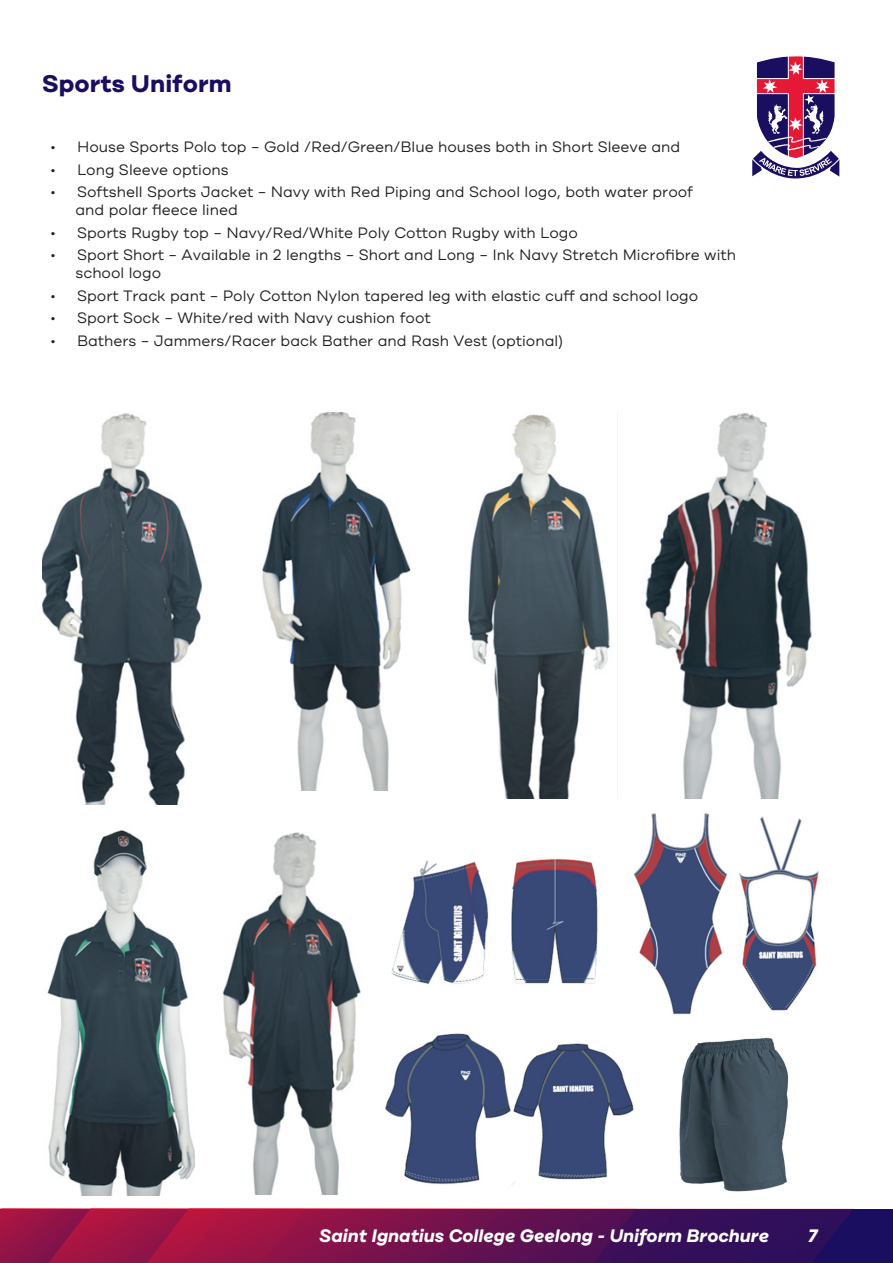
<style>
.page{position:relative;width:893px;height:1263px;background:#fff}
.page>*{position:absolute;margin:0;border:0;box-sizing:border-box;transform-origin:0 0}
.t1{font:700 24px "Cardium A";color:#1a0e60}
.t2{font:italic 700 18px "Cardium A";color:#fff}
.t3{font:15px/18px "Cardium A";color:#231f20}
</style>
<div class="page">
<svg style="left:664px;top:1209px;width:226px;height:54px;background:#2b0e5b"></svg>
<svg style="left:0;top:1209px;width:664px;height:54px;background:#80124a"></svg>
<svg style="left:752px;top:56px;width:88px;height:123px"></svg>
<img style="left:43px;top:413px;width:158px;height:391px">
<img style="left:646px;top:412px;width:166px;height:386px">
<img style="left:262px;top:412px;width:149px;height:378px">
<img style="left:47px;top:830px;width:148px;height:365px">
<img style="left:468px;top:414px;width:142px;height:384px">
<img style="left:222px;top:832px;width:139px;height:363px">
<img style="left:391px;top:859px;width:207px;height:125px">
<img style="left:633px;top:813px;width:186px;height:202px">
<img style="left:385px;top:1033px;width:249px;height:153px">
<img style="left:679px;top:1037px;width:110px;height:155px">
<p class="t1" style="left:42px;top:68px;width:191px">Sports Uniform</p>
<p class="t3" style="left:50px;top:138px;width:632px">• House Sports Polo top – Gold /Red/Green/Blue houses both in Short Sleeve and</p>
<p class="t3" style="left:50px;top:160px;width:180px">• Long Sleeve options</p>
<p class="t3" style="left:76px;top:183px;width:619px;text-indent:-26px">• Softshell Sports Jacket – Navy with Red Piping and School logo, both water proof and polar fleece lined</p>
<p class="t3" style="left:50px;top:223px;width:529px">• Sports Rugby top – Navy/Red/White Poly Cotton Rugby with Logo</p>
<p class="t3" style="left:76px;top:246px;width:662px;text-indent:-26px">• Sport Short – Available in 2 lengths – Short and Long – Ink Navy Stretch Microfibre with school logo</p>
<p class="t3" style="left:50px;top:286px;width:650px">• Sport Track pant – Poly Cotton Nylon tapered leg with elastic cuff and school logo</p>
<p class="t3" style="left:50px;top:309px;width:382px">• Sport Sock – White/red with Navy cushion foot</p>
<p class="t3" style="left:50px;top:331px;width:514px">• Bathers – Jammers/Racer back Bather and Rash Vest (optional)</p>
<p class="t2" style="left:319px;top:1224px;width:451px">Saint Ignatius College Geelong - Uniform Brochure</p>
<p class="t2" style="left:808px;top:1224px;width:11px">7</p>
</div>
